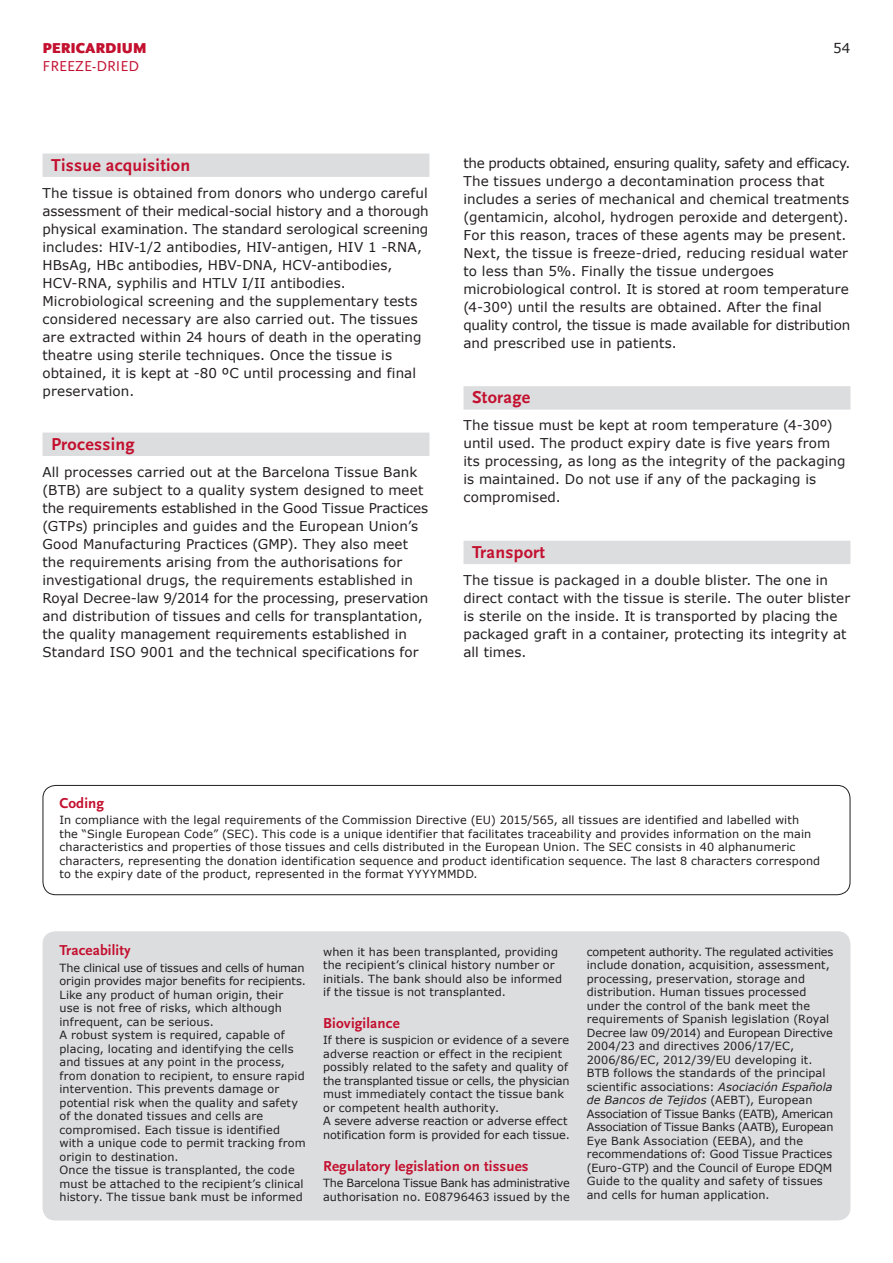
<style>
.page{position:relative;width:893px;height:1263px;background:#fff}
.page>*{position:absolute;margin:0;border:0;box-sizing:border-box;transform-origin:0 0}
.t1{font:700 18px "Scala Sans";letter-spacing:.015em;color:#c3102f}
.t2{font:700 15px "Scala Sans";letter-spacing:.01em;color:#c3102f}
.t3{font:15px "Scala Sans";color:#c3102f}
.t4{font:900 15px "Scala Sans";letter-spacing:-.005em;color:#c3102f}
.t5{font:13.5px/18px "Verdana";letter-spacing:.005em;color:#231f20}
.t6{font:11.25px/13.5px "Verdana";letter-spacing:.01em;color:#231f20}
.t7{font:11.25px/13.5px "Verdana";letter-spacing:-.01em;color:#231f20}
.s1{font-style:italic}
</style>
<div class="page">
<div style="left:43px;top:154px;width:386px;height:23px;background:#dcdddf"></div>
<div style="left:43px;top:433px;width:386px;height:23px;background:#dcdddf"></div>
<div style="left:463px;top:386px;width:387px;height:24px;background:#dcdddf"></div>
<div style="left:463px;top:541px;width:387px;height:23px;background:#dcdddf"></div>
<div style="left:43px;top:931px;width:807px;height:289px;background:#dcdddf;border-radius:13px"></div>
<div style="left:43px;top:785px;width:807px;height:110px;border:1px solid #231f20;border-radius:13px"></div>
<h2 class="t4" style="left:43px;top:40px;width:106px">PERICARDIUM</h2>
<h2 class="t3" style="left:43px;top:58px;width:98px">FREEZE-DRIED</h2>
<h1 class="t1" style="left:51px;top:155px;width:141px">Tissue acquisition</h1>
<p class="t5" style="left:43px;top:183px;width:388px">The tissue is obtained from donors who undergo careful assessment of their medical-social history and a thorough physical examination. The standard serological screening includes: HIV-1/2 antibodies, HIV-antigen, HIV 1 -RNA, HBsAg, HBc antibodies, HBV-DNA, HCV-antibodies, HCV-RNA, syphilis and HTLV I/II antibodies.<br>Microbiological screening and the supplementary tests considered necessary are also carried out. The tissues are extracted within 24 hours of death in the operating theatre using sterile techniques. Once the tissue is obtained, it is kept at -80 ºC until processing and final preservation.</p>
<h1 class="t1" style="left:51px;top:434px;width:85px">Processing</h1>
<p class="t5" style="left:43px;top:462px;width:387px">All processes carried out at the Barcelona Tissue Bank (BTB) are subject to a quality system designed to meet the requirements established in the Good Tissue Practices (GTPs) principles and guides and the European Union’s Good Manufacturing Practices (GMP). They also meet the requirements arising from the authorisations for investigational drugs, the requirements established in Royal Decree-law 9/2014 for the processing, preservation and distribution of tissues and cells for transplantation, the quality management requirements established in Standard ISO 9001 and the technical specifications for</p>
<p class="t5" style="left:833px;top:39px;width:19px">54</p>
<p class="t5" style="left:463px;top:154px;width:388px">the products obtained, ensuring quality, safety and efficacy.<br>The tissues undergo a decontamination process that includes a series of mechanical and chemical treatments (gentamicin, alcohol, hydrogen peroxide and detergent).<br>For this reason, traces of these agents may be present.<br>Next, the tissue is freeze-dried, reducing residual water to less than 5%. Finally the tissue undergoes microbiological control. It is stored at room temperature (4-30º) until the results are obtained. After the final quality control, the tissue is made available for distribution and prescribed use in patients.</p>
<h1 class="t1" style="left:472px;top:388px;width:60px">Storage</h1>
<p class="t5" style="left:463px;top:416px;width:384px">The tissue must be kept at room temperature (4-30º) until used. The product expiry date is five years from its processing, as long as the integrity of the packaging is maintained. Do not use if any of the packaging is compromised.</p>
<h1 class="t1" style="left:472px;top:542px;width:75px">Transport</h1>
<p class="t5" style="left:463px;top:571px;width:388px">The tissue is packaged in a double blister. The one in direct contact with the tissue is sterile. The outer blister is sterile on the inside. It is transported by placing the packaged graft in a container, protecting its integrity at all times.</p>
<h2 class="t2" style="left:60px;top:795px;width:46px">Coding</h2>
<p class="t6" style="left:60px;top:813px;width:762px">In compliance with the legal requirements of the Commission Directive (EU) 2015/565, all tissues are identified and labelled with the “Single European Code” (SEC). This code is a unique identifier that facilitates traceability and provides information on the main characteristics and properties of those tissues and cells distributed in the European Union. The SEC consists in 40 alphanumeric characters, representing the donation identification sequence and product identification sequence. The last 8 characters correspond to the expiry date of the product, represented in the format YYYYMMDD.</p>
<h2 class="t2" style="left:60px;top:942px;width:73px">Traceability</h2>
<p class="t6" style="left:60px;top:960px;width:248px">The clinical use of tissues and cells of human origin provides major benefits for recipients.<br>Like any product of human origin, their use is not free of risks, which although infrequent, can be serious.<br>A robust system is required, capable of placing, locating and identifying the cells and tissues at any point in the process, from donation to recipient, to ensure rapid intervention. This prevents damage or potential risk when the quality and safety of the donated tissues and cells are compromised. Each tissue is identified with a unique code to permit tracking from origin to destination.<br>Once the tissue is transplanted, the code must be attached to the recipient’s clinical history. The tissue bank must be informed</p>
<p class="t6" style="left:323px;top:945px;width:240px">when it has been transplanted, providing the recipient’s clinical history number or initials. The bank should also be informed if the tissue is not transplanted.</p>
<h2 class="t2" style="left:323px;top:1015px;width:78px">Biovigilance</h2>
<p class="t6" style="left:323px;top:1033px;width:248px">If there is suspicion or evidence of a severe adverse reaction or effect in the recipient possibly related to the safety and quality of the transplanted tissue or cells, the physician must immediately contact the tissue bank or competent health authority.<br>A severe adverse reaction or adverse effect notification form is provided for each tissue.</p>
<h2 class="t2" style="left:323px;top:1158px;width:207px">Regulatory legislation on tissues</h2>
<p class="t7" style="left:323px;top:1176px;width:248px">The Barcelona Tissue Bank has administrative authorisation no. E08796463 issued by the</p>
<p class="t6" style="left:587px;top:945px;width:248px">competent authority. The regulated activities include donation, acquisition, assessment, processing, preservation, storage and distribution. Human tissues processed under the control of the bank meet the requirements of Spanish legislation (Royal Decree law 09/2014) and European Directive 2004/23 and directives 2006/17/EC, 2006/86/EC, 2012/39/EU developing it.<br>BTB follows the standards of the principal scientific associations: <span class="s1">Asociación Española de Bancos de Tejidos</span> (AEBT), European Association of Tissue Banks (EATB), American Association of Tissue Banks (AATB), European Eye Bank Association (EEBA), and the recommendations of: Good Tissue Practices (Euro-GTP) and the Council of Europe EDQM Guide to the quality and safety of tissues and cells for human application.</p>
</div>
